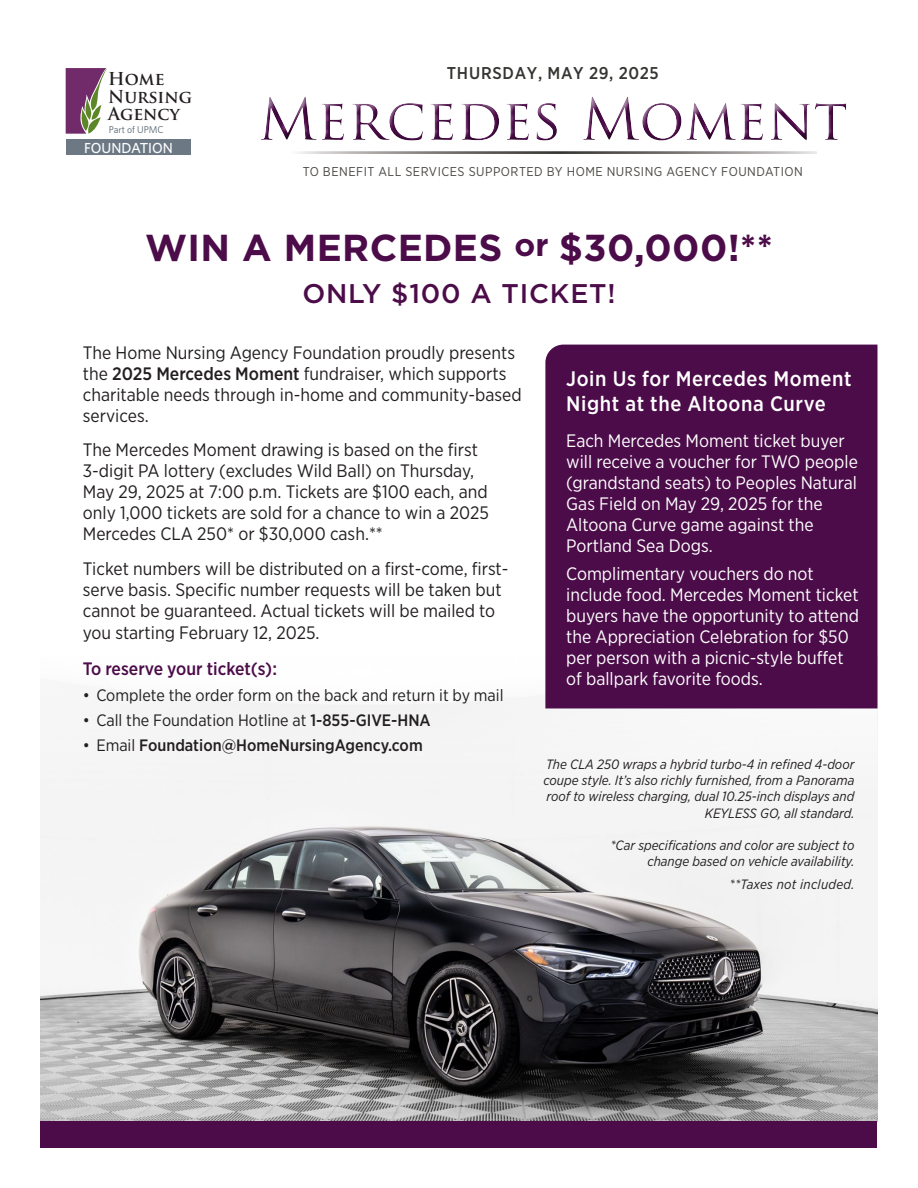
<style>
.page{position:relative;width:918px;height:1188px;background:#fff}
.page>*{position:absolute;margin:0;border:0;box-sizing:border-box;transform-origin:0 0}
.t1{font:56.1px "Trajan Pro";color:#4c0c49}
.t2{font:700 37.5px "Gotham";letter-spacing:.01em;color:#4c0c49}
.t3{font:500 27px "Gotham";letter-spacing:.03em;color:#4c0c49}
.t4{font:500 21px/25.2px "Gotham Narrow";letter-spacing:.03em;color:#fff}
.t5{font:18px/21px "Gotham Narrow";color:#231f20}
.t6{font:18px/21px "Gotham Narrow";color:#fff}
.t7{font:500 18px "Gotham Narrow";color:#4c0c49}
.t8{font:700 17.25px/17.5px "Trajan Pro";letter-spacing:-.005em;color:#231f20}
.t9{font:500 17.1px "Gotham Narrow";letter-spacing:.04em;color:#353532}
.t10{font:16.5px "Gotham Narrow";color:#231f20}
.t11{font:500 16.5px "Gotham Narrow";color:#231f20}
.t12{font:500 14.55px "Whitney";color:#fff}
.t13{font:italic 13.5px/16.2px "Gotham Narrow";color:#231f20;text-align:right}
.t14{font:italic 13.5px "Gotham Narrow";letter-spacing:.02em;color:#231f20}
.t15{font:12.75px "Gotham Narrow";letter-spacing:.04em;color:#4b4845}
.t16{font:9.9px "Whitney";color:#52626f}
.s1{font-size:31.5px}
.s2{font-weight:500}
.s3{font-weight:400}
</style>
<div class="page">
<img style="left:40px;top:799px;width:838px;height:323px">
<div style="left:40px;top:596px;width:838px;height:203px;background:#f6f6f6"></div>
<div style="left:40px;top:1122px;width:838px;height:26px;background:#4c0c49"></div>
<div style="left:66px;top:140px;width:124px;height:15px;background:#6c7985"></div>
<svg style="left:66px;top:68px;width:41px;height:66px"></svg>
<div style="left:254px;top:91px;width:601px;height:59px;background:#231f20;opacity:.75"></div>
<div style="left:545px;top:345px;width:333px;height:363px;background:#4c0c49"></div>
<p class="t8" style="left:108px;top:70px;width:85px">Home<br>Nursing<br>Agency</p>
<p class="t16" style="left:109px;top:123px;width:56px">Part of UPMC</p>
<p class="t12" style="left:84px;top:138px;width:90px">FOUNDATION</p>
<p class="t9" style="left:447px;top:62px;width:214px">THURSDAY, MAY 29, 2025</p>
<h1 class="t1" style="left:258px;top:84px;width:591px">Mercedes Moment</h1>
<p class="t15" style="left:303px;top:163px;width:502px">TO BENEFIT ALL SERVICES SUPPORTED BY HOME NURSING AGENCY FOUNDATION</p>
<p class="t2" style="left:145px;top:223px;width:629px">WIN A MERCEDES <span class="s1">or</span> $30,000!**</p>
<p class="t3" style="left:302px;top:276px;width:315px">ONLY $100 A TICKET!</p>
<p class="t5" style="left:83px;top:342px;width:440px">The Home Nursing Agency Foundation proudly presents the <span class="s2">2025 Mercedes Moment</span> fundraiser, which supports charitable needs through in-home and community-based services.</p>
<p class="t5" style="left:83px;top:439px;width:408px">The Mercedes Moment drawing is based on the first 3-digit PA lottery (excludes Wild Ball) on Thursday, May 29, 2025 at 7:00 p.m. Tickets are $100 each, and only 1,000 tickets are sold for a chance to win a 2025<br>Mercedes CLA 250* or $30,000 cash.**</p>
<p class="t5" style="left:83px;top:558px;width:427px;line-height:21.5px">Ticket numbers will be distributed on a first-come, first&shy;serve basis. Specific number requests will be taken but cannot be guaranteed. Actual tickets will be mailed to you starting February 12, 2025.</p>
<p class="t7" style="left:83px;top:658px;width:196px">To reserve your ticket(s):</p>
<p class="t10" style="left:83px;top:685px;width:422px">• Complete the order form on the back and return it by mail</p>
<p class="t10" style="left:83px;top:710px;width:349px">• Call the Foundation Hotline at <span class="s2">1-855-GIVE-HNA</span></p>
<p class="t11" style="left:83px;top:735px;width:341px"><span class="s3">• Email</span> Foundation@HomeNursingAgency.com</p>
<p class="t4" style="left:566px;top:366px;width:287px">Join Us for Mercedes Moment<br>Night at the Altoona Curve</p>
<p class="t6" style="left:566px;top:430px;width:293px">Each Mercedes Moment ticket buyer will receive a voucher for TWO people (grandstand seats) to Peoples Natural<br>Gas Field on May 29, 2025 for the<br>Altoona Curve game against the<br>Portland Sea Dogs.</p>
<p class="t6" style="left:566px;top:563px;width:294px">Complimentary vouchers do not include food. Mercedes Moment ticket buyers have the opportunity to attend the Appreciation Celebration for $50 per person with a picnic-style buffet of ballpark favorite foods.</p>
<p class="t13" style="left:543px;top:756px;width:313px">The CLA 250 wraps a hybrid turbo-4 in refined 4-door coupe style. It’s also richly furnished, from a Panorama roof to wireless charging, dual 10.25-inch displays and KEYLESS GO, all standard.</p>
<p class="t13" style="left:610px;top:837px;width:246px">*Car specifications and color are subject to change based on vehicle availability.</p>
<p class="t14" style="left:730px;top:876px;width:126px">**Taxes not included.</p>
</div>
